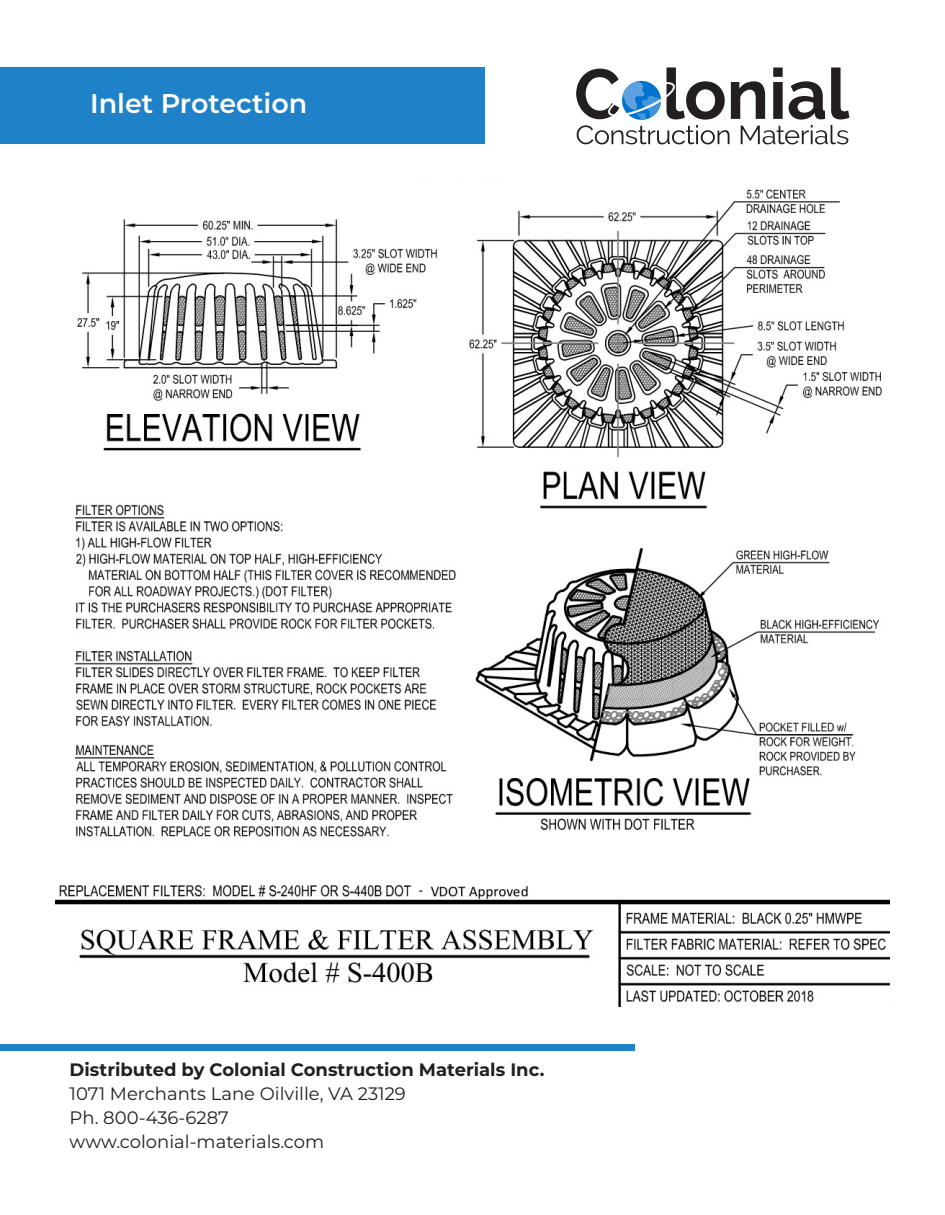
<style>
.page{position:relative;width:945px;height:1215px;background:#fff}
.page>*{position:absolute;margin:0;border:0;box-sizing:border-box;transform-origin:0 0}
.Product_Category_Hea{font:600 27px "Montserrat";color:#fff}
.Body_copy-spec_and_m{font:18px "Montserrat";color:#231f20}
.Distributed_by_title{font:700 18px "Montserrat";color:#231f20}
</style>
<div class="page">
<div style="left:0;top:68px;width:484px;height:76px;background:#1f81c8"></div>
<svg style="left:576px;top:68px;width:273px;height:76px"></svg>
<div style="left:0;top:1044px;width:634px;height:6px;background:#1f81c8"></div>
<img style="left:56px;top:189px;width:833px;height:817px">
<p class="Product_Category_Hea" style="left:90px;top:84px;width:219px">Inlet Protection</p>
<p class="Distributed_by_title" style="left:70px;top:1056px;width:476px">Distributed by Colonial Construction Materials Inc.</p>
<p class="Body_copy-spec_and_m" style="left:70px;top:1081px;width:338px">1071 Merchants Lane Oilville, VA 23129</p>
<p class="Body_copy-spec_and_m" style="left:70px;top:1105px;width:161px">Ph. 800-436-6287</p>
<p class="Body_copy-spec_and_m" style="left:70px;top:1129px;width:256px">www.colonial-materials.com</p>
</div>
